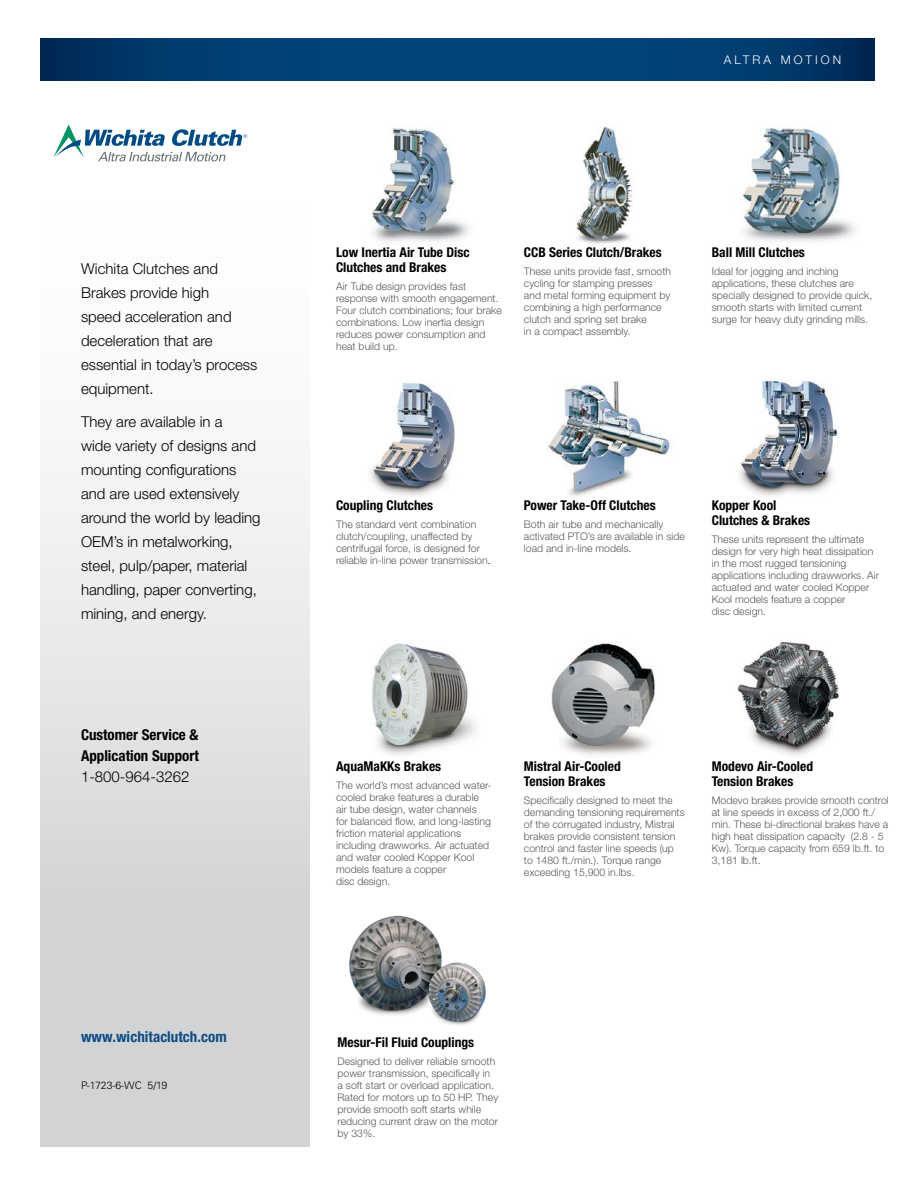
<style>
.page{position:relative;width:918px;height:1188px;background:#fff}
.page>*{position:absolute;margin:0;border:0;box-sizing:border-box;transform-origin:0 0}
.t1{font:300 15px/24px "Helvetica Neue LT Std";color:#000}
.t2{font:700 condensed 15px/21px "Helvetica Neue LT Std";color:#000}
.t3{font:700 condensed 15px "Helvetica Neue LT Std";letter-spacing:.005em;color:#0d4c85}
.t4{font:700 condensed 13.5px/15px "Helvetica Neue LT Std";color:#000}
.t5{font:300 12px "Helvetica Neue LT Std";letter-spacing:.25em;color:#fff}
.t6{font:300 10.5px/12px "Helvetica Neue LT Std";color:#58595b}
.t7{font:300 10.5px "Univers LT Std";color:#000}
.s1{color:#000}
</style>
<div class="page">
<svg style="left:40px;top:39px;width:835px;height:41px;background:#003d71"></svg>
<div style="left:40px;top:188px;width:270px;height:959px;background:#d1d3d4"></div>
<div style="left:37px;top:152px;width:278px;height:754px;background:linear-gradient(to bottom,#fff,#d7d9da)"></div>
<img style="left:371px;top:127px;width:98px;height:115px">
<img style="left:576px;top:126px;width:56px;height:118px">
<img style="left:743px;top:128px;width:113px;height:114px">
<img style="left:370px;top:383px;width:85px;height:113px">
<img style="left:547px;top:381px;width:123px;height:116px">
<img style="left:739px;top:380px;width:100px;height:116px">
<img style="left:372px;top:643px;width:104px;height:112px">
<img style="left:551px;top:643px;width:104px;height:112px">
<img style="left:737px;top:642px;width:102px;height:114px">
<img style="left:349px;top:916px;width:137px;height:109px">
<svg style="left:53px;top:124px;width:194px;height:38px"></svg>
<h1 class="t1" style="left:81px;top:256px;width:178px">Wichita Clutches and<br>Brakes provide high<br>speed acceleration and deceleration that are essential in today’s process equipment.</h1>
<h1 class="t1" style="left:81px;top:409px;width:181px">They are available in a<br>wide variety of designs and mounting configurations and are used extensively around the world by leading<br>OEM’s in metalworking, steel, pulp/paper, material handling, paper converting, mining, and energy.</h1>
<h1 class="t2" style="left:81px;top:724px;width:119px">Customer Service &amp;<br>Application Support</h1>
<h1 class="t1" style="left:81px;top:764px;width:110px">1-800-964-3262</h1>
<h1 class="t3" style="left:81px;top:1028px;width:147px">www.wichitaclutch.com</h1>
<p class="t7" style="left:81px;top:1079px;width:62px">P-1723-6-WC</p>
<p class="t7" style="left:148px;top:1079px;width:21px">5/19</p>
<p class="t5" style="left:724px;top:52px;width:119px">ALTRA MOTION</p>
<p class="t4" style="left:336px;top:245px;width:135px">Low Inertia Air Tube Disc<br>Clutches and Brakes</p>
<p class="t6" style="left:336px;top:280px;width:167px">Air Tube design provides fast response with smooth engagement.<br>Four clutch combinations; four brake combinations. Low inertia design reduces power consumption and heat build up.</p>
<p class="t4" style="left:524px;top:245px;width:139px">CCB Series Clutch/Brakes</p>
<p class="t6" style="left:524px;top:265px;width:149px">These units provide fast, smooth cycling for stamping presses and metal forming equipment by combining a high performance clutch and spring set brake<br>in a compact assembly.</p>
<p class="t4" style="left:712px;top:245px;width:95px">Ball Mill Clutches</p>
<p class="t6" style="left:712px;top:265px;width:162px">Ideal for jogging and inching applications, these clutches are specially designed to provide quick, smooth starts with limited current surge for heavy duty grinding mills.</p>
<p class="t4" style="left:336px;top:498px;width:98px">Coupling Clutches</p>
<p class="t6" style="left:336px;top:518px;width:156px">The standard vent combination clutch/coupling, unaffected by centrifugal force, is designed for reliable in-line power transmission<span class="s1">.</span></p>
<p class="t4" style="left:524px;top:498px;width:133px">Power Take-Off Clutches</p>
<p class="t6" style="left:524px;top:518px;width:162px">Both air tube and mechanically activated PTO’s are available in side load and in-line models.</p>
<p class="t4" style="left:712px;top:498px;width:100px">Kopper Kool<br>Clutches &amp; Brakes</p>
<p class="t6" style="left:712px;top:533px;width:169px">These units represent the ultimate design for very high heat dissipation in the most rugged tensioning applications including drawworks. Air actuated and water cooled Kopper<br>Kool models feature a copper<br>disc design.</p>
<p class="t4" style="left:336px;top:758px;width:107px">AquaMaKKs Brakes</p>
<p class="t6" style="left:336px;top:779px;width:157px">The world’s most advanced water&shy;cooled brake features a durable air tube design, water channels<br>for balanced flow, and long-lasting friction material applications including drawworks. Air actuated and water cooled Kopper Kool models feature a copper<br>disc design.</p>
<p class="t4" style="left:524px;top:758px;width:98px">Mistral Air-Cooled<br>Tension Brakes</p>
<p class="t6" style="left:524px;top:794px;width:162px">Specifically designed to meet the demanding tensioning requirements of the corrugated industry, Mistral brakes provide consistent tension control and faster line speeds (up to 1480 ft./min.). Torque range exceeding 15,900 in.lbs.</p>
<p class="t4" style="left:712px;top:758px;width:103px">Modevo Air-Cooled<br>Tension Brakes</p>
<p class="t6" style="left:712px;top:794px;width:179px">Modevo brakes provide smooth control at line speeds in excess of 2,000 ft./ min. These bi-directional brakes have a high heat dissipation capacity (2.8 - 5<br>Kw). Torque capacity from 659 lb.ft. to 3,181 lb.ft.</p>
<p class="t4" style="left:338px;top:1035px;width:138px">Mesur-Fil Fluid Couplings</p>
<p class="t6" style="left:338px;top:1056px;width:162px">Designed to deliver reliable smooth power transmission, specifically in a soft start or overload application.<br>Rated for motors up to 50 HP. They provide smooth soft starts while reducing current draw on the motor by 33%.</p>
</div>
